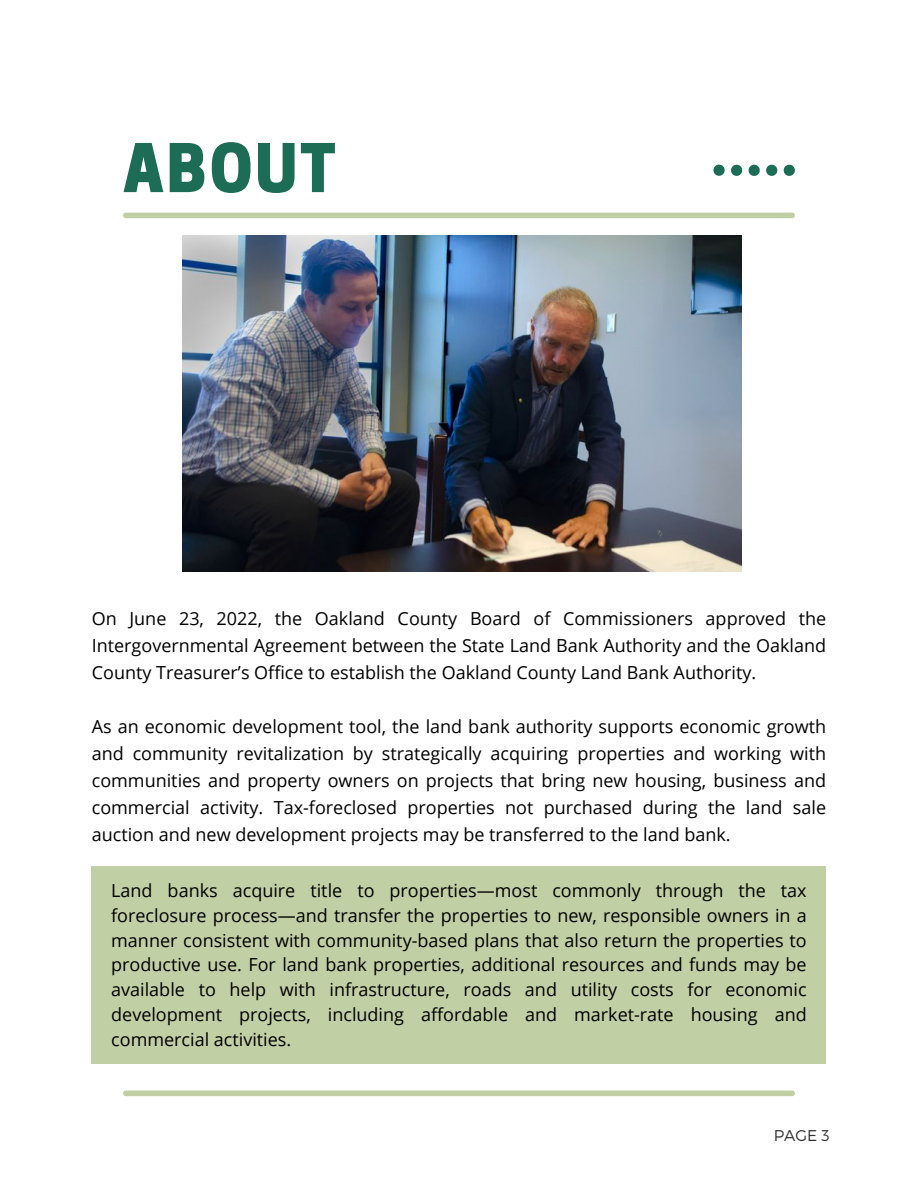
<style>
.page{position:relative;width:918px;height:1188px;background:#fff}
.page>*{position:absolute;margin:0;border:0;box-sizing:border-box;transform-origin:0 0}
.t1{font:800 63px "Cooper Hewitt";letter-spacing:.04em;color:#1c6c56}
.t2{font:18px/27px "Open Sans";color:#000;text-align:justify}
.t3{font:300 15.6px "Montserrat";color:#303030}
</style>
<div class="page">
<div style="left:126px;top:1091px;width:666px;height:5px;background:#c1cfa5"></div>
<div style="left:92px;top:866px;width:734px;height:197px;background:#c1cfa5"></div>
<img style="left:183px;top:235px;width:559px;height:337px">
<div style="left:126px;top:213px;width:666px;height:5px;background:#c1cfa5"></div>
<svg style="left:713px;top:165px;width:12px;height:11px"></svg>
<svg style="left:731px;top:165px;width:11px;height:11px"></svg>
<svg style="left:749px;top:165px;width:11px;height:11px"></svg>
<svg style="left:766px;top:165px;width:11px;height:11px"></svg>
<svg style="left:784px;top:165px;width:11px;height:11px"></svg>
<p class="t1" style="left:123px;top:145px;width:214px">ABOUT</p>
<p class="t2" style="left:92px;top:605px;width:736px">On June 23, 2022, the Oakland County Board of Commissioners approved the Intergovernmental Agreement between the State Land Bank Authority and the Oakland County Treasurer’s Office to establish the Oakland County Land Bank Authority.</p>
<p class="t2" style="left:92px;top:713px;width:736px">As an economic development tool, the land bank authority supports economic growth and community revitalization by strategically acquiring properties and working with communities and property owners on projects that bring new housing, business and commercial activity. Tax-foreclosed properties not purchased during the land sale auction and new development projects may be transferred to the land bank.</p>
<p class="t2" style="left:111px;top:878px;width:697px;line-height:24.8px">Land banks acquire title to properties—most commonly through the tax foreclosure process—and transfer the properties to new, responsible owners in a manner consistent with community-based plans that also return the properties to productive use. For land bank properties, additional resources and funds may be available to help with infrastructure, roads and utility costs for economic development projects, including affordable and market-rate housing and commercial activities.</p>
<p class="t3" style="left:774px;top:1126px;width:57px">PAGE 3</p>
</div>
